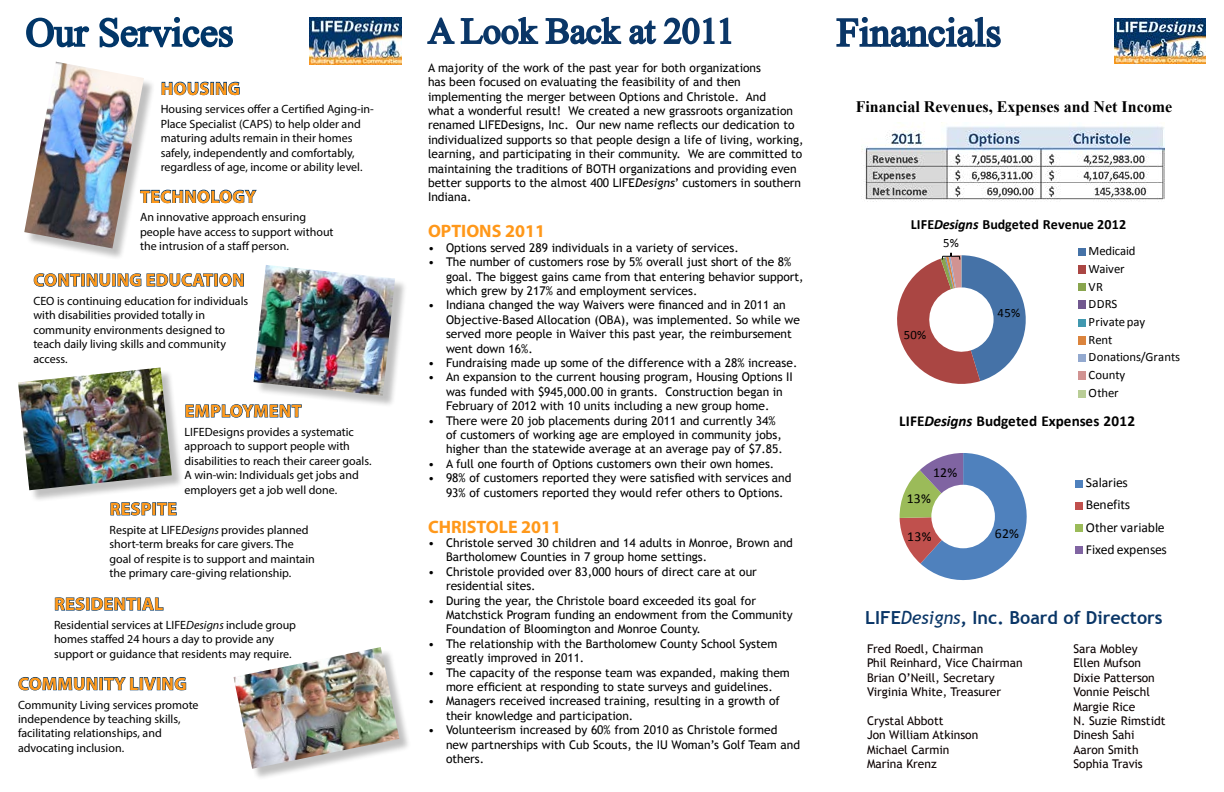
<style>
.page{position:relative;width:1224px;height:792px;background:#fff}
.page>*{position:absolute;margin:0;border:0;box-sizing:border-box;transform-origin:0 0}
.t1{font:40px "Times New Roman";color:#013668}
.t2{font:40px "Times New Roman";color:#0a3667}
.t3{font:36px "Times New Roman";color:#0a3667}
.t4{font:700 18px "Myriad Pro";letter-spacing:.02em;color:#fe981a}
.t5{font:700 18px "Trebuchet MS";color:#0a3667}
.t6{font:700 18px "Myriad Pro";color:#ff981a}
.t7{font:700 16px "Times New Roman";color:#000}
.t8{font:700 15.2px "Calibri";letter-spacing:.015em;color:#000}
.t9{font:700 14.1px "Calibri";letter-spacing:.01em;color:#000}
.t10{font:13.7px/22.1px "Calibri";letter-spacing:-.01em;color:#000}
.t11{font:12.7px/17.7px "Calibri";color:#000}
.t12{font:12px/14.4px "Trebuchet MS";color:#000}
.t13{font:12px/14.4px "Myriad Pro";color:#000}
.t14{font:12px/14.4px "Trebuchet MS";color:#0a0000}
.s1{font-style:italic}
.s2{font-weight:400;font-style:italic}
</style>
<div class="page">
<svg style="left:427px;top:17px;width:112px;height:28px"></svg>
<svg style="left:545px;top:17px;width:77px;height:28px"></svg>
<svg style="left:629px;top:17px;width:103px;height:28px"></svg>
<img style="left:310px;top:18px;width:92px;height:46px">
<svg style="left:156px;top:190px;width:100px;height:13px"></svg>
<svg style="left:162px;top:82px;width:78px;height:13px"></svg>
<svg style="left:34px;top:273px;width:107px;height:14px"></svg>
<svg style="left:147px;top:273px;width:97px;height:14px"></svg>
<svg style="left:185px;top:404px;width:114px;height:14px"></svg>
<svg style="left:110px;top:502px;width:67px;height:14px"></svg>
<svg style="left:18px;top:677px;width:168px;height:13px"></svg>
<div style="left:255px;top:267px;width:152px;height:141px;background:#000;opacity:.25"></div>
<img style="left:254px;top:265px;width:141px;height:131px">
<div style="left:26px;top:63px;width:130px;height:197px;background:#000;opacity:.25"></div>
<img style="left:24px;top:62px;width:120px;height:186px">
<div style="left:20px;top:369px;width:165px;height:133px;background:#000;opacity:.25"></div>
<img style="left:18px;top:368px;width:154px;height:122px">
<svg style="left:26px;top:17px;width:64px;height:31px"></svg>
<svg style="left:99px;top:17px;width:134px;height:31px"></svg>
<div style="left:235px;top:649px;width:177px;height:132px;background:#000;opacity:.25"></div>
<img style="left:234px;top:647px;width:165px;height:122px">
<img style="left:861px;top:122px;width:304px;height:80px">
<svg style="left:836px;top:16px;width:165px;height:32px"></svg>
<svg style="left:899px;top:453px;width:184px;height:128px"></svg>
<svg style="left:1078px;top:248px;width:8px;height:150px"></svg>
<svg style="left:897px;top:252px;width:129px;height:132px"></svg>
<img style="left:1115px;top:18px;width:91px;height:46px">
<svg style="left:55px;top:597px;width:109px;height:14px"></svg>
<h1 class="t1" style="left:26px;top:5px;width:209px">Our Services</h1>
<h1 class="t2" style="left:837px;top:5px;width:166px">Financials</h1>
<h2 class="t3" style="left:428px;top:7px;width:308px">A Look Back at 2011</h2>
<p class="t12" style="left:428px;top:60px;width:377px">A majority of the work of the past year for both organizations<br>has been focused on evaluating the feasibility of and then implementing the merger between Options and Christole. And<br>what a wonderful result! We created a new grassroots organization renamed LIFEDesigns, Inc. Our new name reflects our dedication to individualized supports so that people design a life of living, working, learning, and participating in their community. We are committed to maintaining the traditions of BOTH organizations and providing even better supports to the almost 400 LIFE<span class="s1">Designs</span>’ customers in southern Indiana.</p>
<h3 class="t6" style="left:428px;top:220px;width:118px">OPTIONS 2011</h3>
<p class="t12" style="left:428px;top:240px;width:312px">• Options served 289 individuals in a variety of services.</p>
<p class="t12" style="left:446px;top:255px;width:359px;text-indent:-18px">• The number of customers rose by 5% overall just short of the 8% goal. The biggest gains came from that entering behavior support, which grew by 217% and employment services.</p>
<p class="t12" style="left:446px;top:298px;width:355px;text-indent:-18px">• Indiana changed the way Waivers were financed and in 2011 an Objective-Based Allocation (OBA), was implemented. So while we served more people in Waiver this past year, the reimbursement went down 16%.</p>
<p class="t12" style="left:428px;top:356px;width:371px">• Fundraising made up some of the difference with a 28% increase.</p>
<p class="t12" style="left:446px;top:370px;width:348px;text-indent:-18px">• An expansion to the current housing program, Housing Options II was funded with $945,000.00 in grants. Construction began in<br>February of 2012 with 10 units including a new group home.</p>
<p class="t12" style="left:446px;top:413px;width:338px;text-indent:-18px">• There were 20 job placements during 2011 and currently 34% of customers of working age are employed in community jobs, higher than the statewide average at an average pay of $7.85.</p>
<p class="t12" style="left:428px;top:456px;width:348px">• A full one fourth of Options customers own their own homes.</p>
<p class="t12" style="left:446px;top:471px;width:347px;text-indent:-18px">• 98% of customers reported they were satisfied with services and<br>93% of customers reported they would refer others to Options.</p>
<h3 class="t6" style="left:428px;top:515px;width:135px">CHRISTOLE 2011</h3>
<p class="t12" style="left:446px;top:536px;width:348px;text-indent:-18px">• Christole served 30 children and 14 adults in Monroe, Brown and<br>Bartholomew Counties in 7 group home settings.</p>
<p class="t12" style="left:446px;top:564px;width:312px;text-indent:-18px">• Christole provided over 83,000 hours of direct care at our residential sites.</p>
<p class="t12" style="left:446px;top:593px;width:348px;text-indent:-18px">• During the year, the Christole board exceeded its goal for<br>Matchstick Program funding an endowment from the Community<br>Foundation of Bloomington and Monroe County.</p>
<p class="t12" style="left:446px;top:636px;width:333px;text-indent:-18px">• The relationship with the Bartholomew County School System greatly improved in 2011.</p>
<p class="t12" style="left:428px;top:665px;width:363px;text-align:center">• The capacity of the response team was expanded, making them more efficient at responding to state surveys and guidelines.</p>
<p class="t12" style="left:446px;top:694px;width:335px;text-indent:-18px">• Managers received increased training, resulting in a growth of their knowledge and participation.</p>
<p class="t12" style="left:446px;top:723px;width:356px;text-indent:-18px">• Volunteerism increased by 60% from 2010 as Christole formed new partnerships with Cub Scouts, the IU Woman’s Golf Team and others.</p>
<h3 class="t4" style="left:161px;top:77px;width:81px">HOUSING</h3>
<p class="t13" style="left:161px;top:102px;width:215px">Housing services offer a Certified Aging-in-Place Specialist (CAPS) to help older and maturing adults remain in their homes safely, independently and comfortably, regardless of age, income or ability level.</p>
<h3 class="t7" style="left:856px;top:96px;width:318px">Financial Revenues, Expenses and Net Income</h3>
<h3 class="t4" style="left:140px;top:185px;width:23px">TECHNOLO</h3>
<h3 class="t4" style="left:233px;top:185px;width:25px">GY</h3>
<p class="t13" style="left:140px;top:210px;width:195px">An innovative approach ensuring people have access to support without the intrusion of a staff person.</p>
<p class="t9" style="left:911px;top:216px;width:217px">LIFE<span class="s1">Designs</span> Budgeted Revenue 2012</p>
<p class="t11" style="left:1089px;top:242px;width:93px">Medicaid<br>Waiver<br>VR<br>DDRS<br>Private pay<br>Rent<br>Donations/Grants<br>County<br>Other</p>
<p class="t11" style="left:943px;top:234px;width:17px">5%</p>
<h3 class="t4" style="left:34px;top:268px;width:23px">CONTIN</h3>
<h3 class="t4" style="left:99px;top:268px;width:116px">UING EDUCATION</h3>
<p class="t13" style="left:33px;top:294px;width:216px">CEO is continuing education for individuals with disabilities provided totally in community environments designed to teach daily living skills and community access.</p>
<p class="t11" style="left:998px;top:304px;width:24px">45%</p>
<p class="t11" style="left:904px;top:326px;width:24px">50%</p>
<h3 class="t4" style="left:185px;top:399px;width:96px">EMPLOYMENT</h3>
<p class="t13" style="left:184px;top:424px;width:189px">LIFEDesigns provides a systematic approach to support people with disabilities to reach their career goals.<br>A win-win: Individuals get jobs and employers get a job well done.</p>
<p class="t8" style="left:899px;top:411px;width:237px">LIFE<span class="s1">Designs</span> Budgeted Expenses 2012</p>
<p class="t10" style="left:933px;top:461px;width:26px">12%</p>
<p class="t10" style="left:1086px;top:472px;width:83px">Salaries<br>Benefits<br>Other variable<br>Fixed expenses</p>
<p class="t10" style="left:907px;top:487px;width:26px">13%</p>
<h3 class="t4" style="left:110px;top:497px;width:22px">RESPITE</h3>
<p class="t13" style="left:110px;top:522px;width:207px">Respite at LIFE<span class="s1">Designs</span> provides planned short-term breaks for care givers. The goal of respite is to support and maintain the primary care-giving relationship.</p>
<p class="t10" style="left:907px;top:525px;width:26px">13%</p>
<p class="t10" style="left:995px;top:523px;width:26px">62%</p>
<h3 class="t4" style="left:54px;top:592px;width:60px">RESI DENTI</h3>
<h3 class="t4" style="left:142px;top:592px;width:21px">AL</h3>
<p class="t13" style="left:54px;top:618px;width:244px">Residential services at LIFE<span class="s1">Designs</span> include group homes staffed 24 hours a day to provide any support or guidance that residents may require.</p>
<h3 class="t5" style="left:865px;top:606px;width:299px">LIFE<span class="s2">Designs</span>, Inc. Board of Directors</h3>
<p class="t14" style="left:1073px;top:642px;width:94px">Sara Mobley<br>Ellen Mufson<br>Dixie Patterson<br>Vonnie Peischl<br>Margie Rice<br>N. Suzie Rimstidt<br>Dinesh Sahi<br>Aaron Smith<br>Sophia Travis</p>
<p class="t14" style="left:867px;top:642px;width:157px">Fred Roedl, Chairman<br>Phil Reinhard, Vice Chairman<br>Brian O’Neill, Secretary<br>Virginia White, Treasurer</p>
<p class="t14" style="left:867px;top:714px;width:113px">Crystal Abbott<br>Jon William Atkinson<br>Michael Carmin<br>Marina Krenz</p>
<h3 class="t4" style="left:18px;top:672px;width:170px">COMMUNITY LIVING</h3>
<p class="t13" style="left:18px;top:697px;width:182px">Community Living services promote independence by teaching skills, facilitating relationships, and advocating inclusion.</p>
</div>
